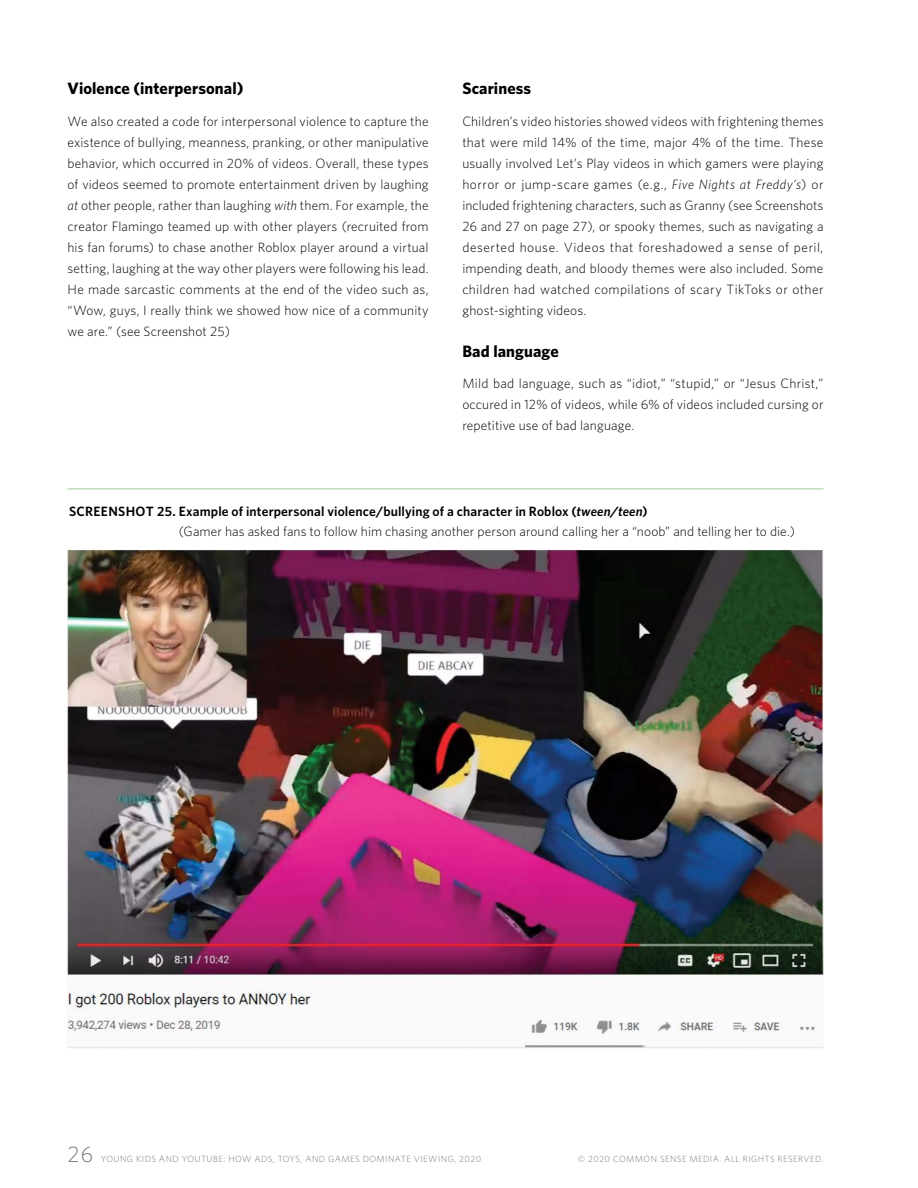
<style>
.page{position:relative;width:918px;height:1188px;background:#fff}
.page>*{position:absolute;margin:0;border:0;box-sizing:border-box;transform-origin:0 0}
.t1{font:300 22.5px "Whitney";color:#767a7a}
.t2{font:700 16.5px "Whitney";letter-spacing:.005em;color:#000}
.t3{font:300 13.5px/21px "Whitney";letter-spacing:.01em;color:#000;text-align:justify}
.t4{font:300 9px "Whitney";letter-spacing:.05em;color:#767a7a}
.s1{font-style:italic}
.s2{font-weight:600}
.s3{font-weight:600;font-style:italic}
</style>
<div class="page">
<hr style="left:68px;top:489px;width:756px;height:1px;background:#9fc897">
<img style="left:68px;top:549px;width:756px;height:500px">
<p class="t2" style="left:68px;top:78px;width:178px">Violence (interpersonal)</p>
<p class="t3" style="left:68px;top:110px;width:363px">We also created a code for interpersonal violence to capture the existence of bullying, meanness, pranking, or other manipulative behavior, which occurred in 20% of videos. Overall, these types of videos seemed to promote entertainment driven by laughing <span class="s1">at</span> other people, rather than laughing <span class="s1">with</span> them. For example, the creator Flamingo teamed up with other players (recruited from his fan forums) to chase another Roblox player around a virtual setting, laughing at the way other players were following his lead.<br>He made sarcastic comments at the end of the video such as, “Wow, guys, I really think we showed how nice of a community we are.” (see Screenshot 25)</p>
<p class="t2" style="left:462px;top:78px;width:70px">Scariness</p>
<p class="t3" style="left:462px;top:110px;width:363px">Children’s video histories showed videos with frightening themes that were mild 14% of the time, major 4% of the time. These usually involved Let’s Play videos in which gamers were playing horror or jump-scare games (e.g., <span class="s1">Five Nights at Freddy’s</span>) or included frightening characters, such as Granny (see Screenshots 26 and 27 on page 27), or spooky themes, such as navigating a deserted house. Videos that foreshadowed a sense of peril, impending death, and bloody themes were also included. Some children had watched compilations of scary TikToks or other ghost-sighting videos.</p>
<p class="t2" style="left:462px;top:341px;width:98px">Bad language</p>
<p class="t3" style="left:462px;top:373px;width:363px">Mild bad language, such as “idiot,” “stupid,” or “Jesus Christ,” occured in 12% of videos, while 6% of videos included cursing or repetitive use of bad language.</p>
<p class="t3" style="left:179px;top:502px;width:618px;line-height:19.5px;text-indent:-110px"><span class="s2">SCREENSHOT 25. Example of interpersonal violence/bullying of a character in Roblox (</span><span class="s3">tween/teen</span><span class="s2">)<br></span>(Gamer has asked fans to follow him chasing another person around calling her a “noob” and telling her to die.)</p>
<h1 class="t1" style="left:68px;top:1141px;width:27px">26</h1>
<p class="t4" style="left:101px;top:1153px;width:382px">YOUNG KIDS AND YOUTUBE: HOW ADS, TOYS, AND GAMES DOMINATE VIEWING, 2020</p>
<p class="t4" style="left:578px;top:1153px;width:247px">© 2020 COMMON SENSE MEDIA. ALL RIGHTS RESERVED.</p>
</div>
